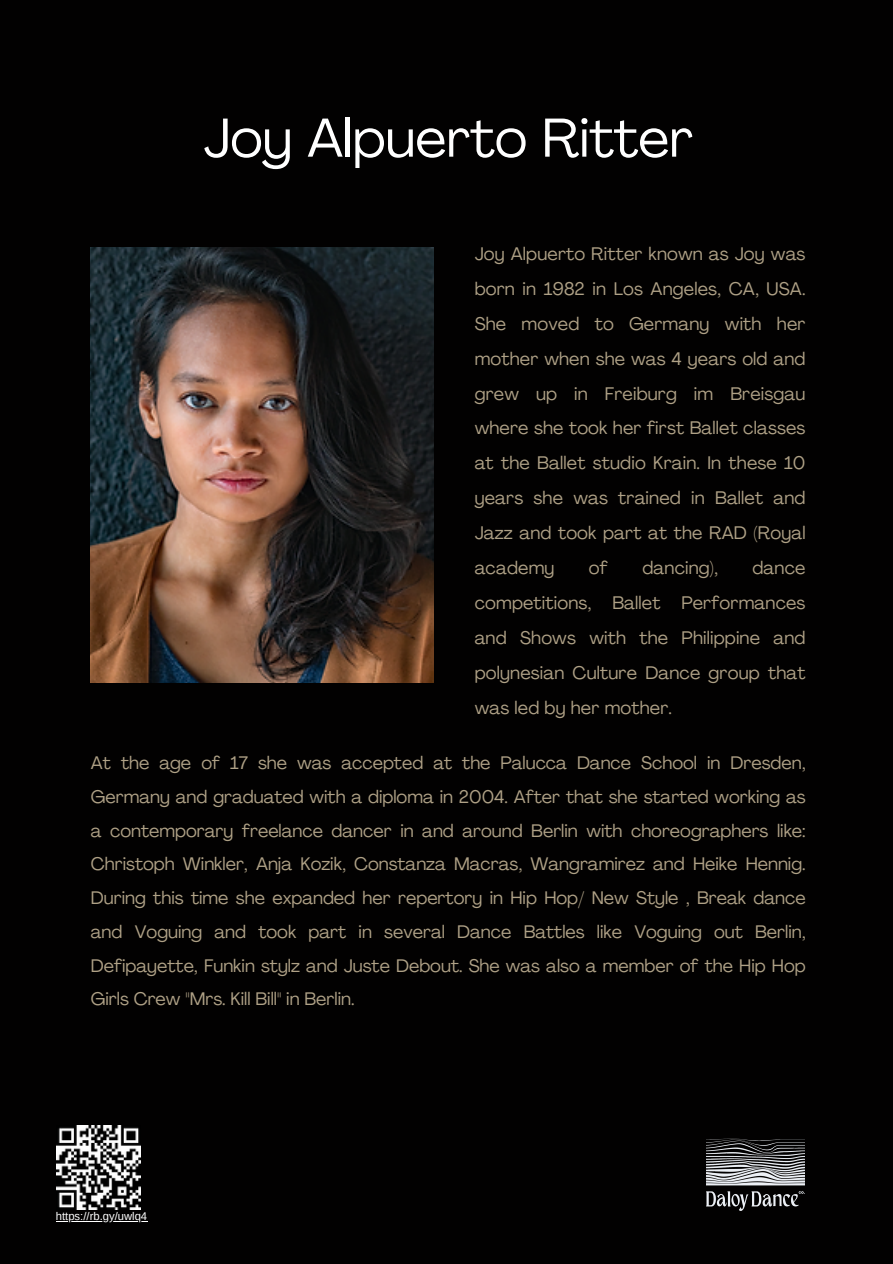
<style>
.page{position:relative;width:893px;height:1264px;background:#fff}
.page>*{position:absolute;margin:0;border:0;box-sizing:border-box;transform-origin:0 0}
.t1{font:54px "Agrandir";color:#fff}
.t2{font:18px/34.8px "Agrandir";letter-spacing:.01em;color:#afa186;text-align:justify}
.t3{font:11.25px "Arimo";color:#fff}
</style>
<div class="page">
<div style="left:0;top:0;width:892px;height:1263px;background:#020101"></div>
<img style="left:91px;top:248px;width:342px;height:434px">
<img style="left:57px;top:1125px;width:84px;height:84px">
<hr style="left:56px;top:1220px;width:91px;height:1px;background:#fff">
<img style="left:706px;top:1138px;width:98px;height:72px">
<p class="t1" style="left:203px;top:116px;width:491px">Joy Alpuerto Ritter</p>
<p class="t2" style="left:474px;top:238px;width:332px">Joy Alpuerto Ritter known as Joy was born in 1982 in Los Angeles, CA, USA.<br>She moved to Germany with her mother when she was 4 years old and grew up in Freiburg im Breisgau where she took her first Ballet classes at the Ballet studio Krain. In these 10 years she was trained in Ballet and Jazz and took part at the RAD (Royal academy</p>
<p class="t2" style="left:589px;top:552px;width:20px">of</p>
<p class="t2" style="left:642px;top:552px;width:77px">dancing),</p>
<p class="t2" style="left:474px;top:552px;width:332px;text-indent:278px">dance competitions, Ballet Performances and Shows with the Philippine and polynesian Culture Dance group that was led by her mother.</p>
<p class="t2" style="left:91px;top:747px;width:716px;line-height:33.8px">At the age of 17 she was accepted at the Palucca Dance School in Dresden, Germany and graduated with a diploma in 2004. After that she started working as a contemporary freelance dancer in and around Berlin with choreographers like:<br>Christoph Winkler, Anja Kozik, Constanza Macras, Wangramirez and Heike Hennig.<br>During this time she expanded her repertory in Hip Hop/ New Style , Break dance and Voguing and took part in several Dance Battles like Voguing out Berlin, Defipayette, Funkin stylz and Juste Debout. She was also a member of the Hip Hop Girls Crew "Mrs. Kill Bill" in Berlin.</p>
<p class="t3" style="left:56px;top:1209px;width:93px">https://rb.gy/uwlq4</p>
</div>
